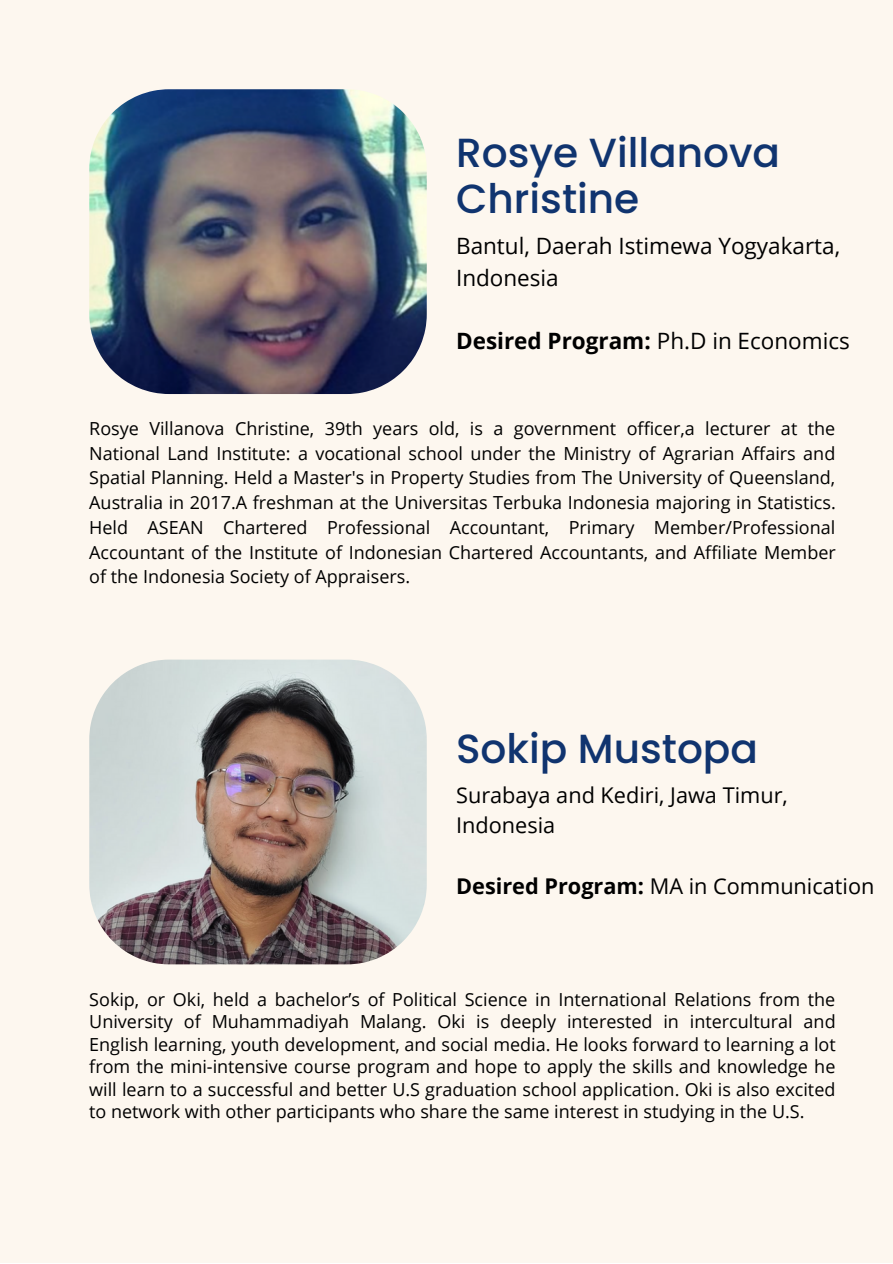
<style>
.page{position:relative;width:893px;height:1264px;background:#fff}
.page>*{position:absolute;margin:0;border:0;box-sizing:border-box;transform-origin:0 0}
.t1{font:500 40.65px/46px "Poppins";color:#10346f}
.t2{font:22.5px/31.5px "Open Sans";color:#000}
.t3{font:700 22.5px "Open Sans";color:#000}
.t4{font:21.75px/30.3px "Open Sans";color:#000}
.t5{font:18px/24.8px "Open Sans";color:#000;text-align:justify}
.s1{font-weight:400}
.s2{font-weight:700}
</style>
<div class="page">
<div style="left:0;top:0;width:892px;height:1262px;background:#fdf7ef"></div>
<img style="left:89px;top:89px;width:338px;height:305px">
<img style="left:89px;top:659px;width:338px;height:305px">
<h1 class="t1" style="left:456px;top:130px;width:325px">Rosye Villanova<br>Christine</h1>
<p class="t2" style="left:456px;top:229px;width:385px">Bantul, Daerah Istimewa Yogyakarta,<br>Indonesia</p>
<p class="t3" style="left:456px;top:324px;width:395px">Desired Program: <span class="s1">Ph.D in Economics</span></p>
<p class="t5" style="left:89px;top:415px;width:748px">Rosye Villanova Christine, 39th years old, is a government officer,a lecturer at the National Land Institute: a vocational school under the Ministry of Agrarian Affairs and Spatial Planning. Held a Master's in Property Studies from The University of Queensland, Australia in 2017.A freshman at the Universitas Terbuka Indonesia majoring in Statistics.<br>Held ASEAN Chartered Professional Accountant, Primary Member/Professional Accountant of the Institute of Indonesian Chartered Accountants, and Affiliate Member of the Indonesia Society of Appraisers.</p>
<h1 class="t1" style="left:456px;top:725px;width:303px">Sokip Mustopa</h1>
<p class="t4" style="left:456px;top:779px;width:333px">Surabaya and Kediri, Jawa Timur,<br>Indonesia</p>
<p class="t4" style="left:456px;top:870px;width:420px"><span class="s2">Desired Program:</span> MA in Communication</p>
<p class="t5" style="left:89px;top:987px;width:748px;line-height:22.5px">Sokip, or Oki, held a bachelor’s of Political Science in International Relations from the University of Muhammadiyah Malang. Oki is deeply interested in intercultural and English learning, youth development, and social media. He looks forward to learning a lot from the mini-intensive course program and hope to apply the skills and knowledge he will learn to a successful and better U.S graduation school application. Oki is also excited to network with other participants who share the same interest in studying in the U.S.</p>
</div>
